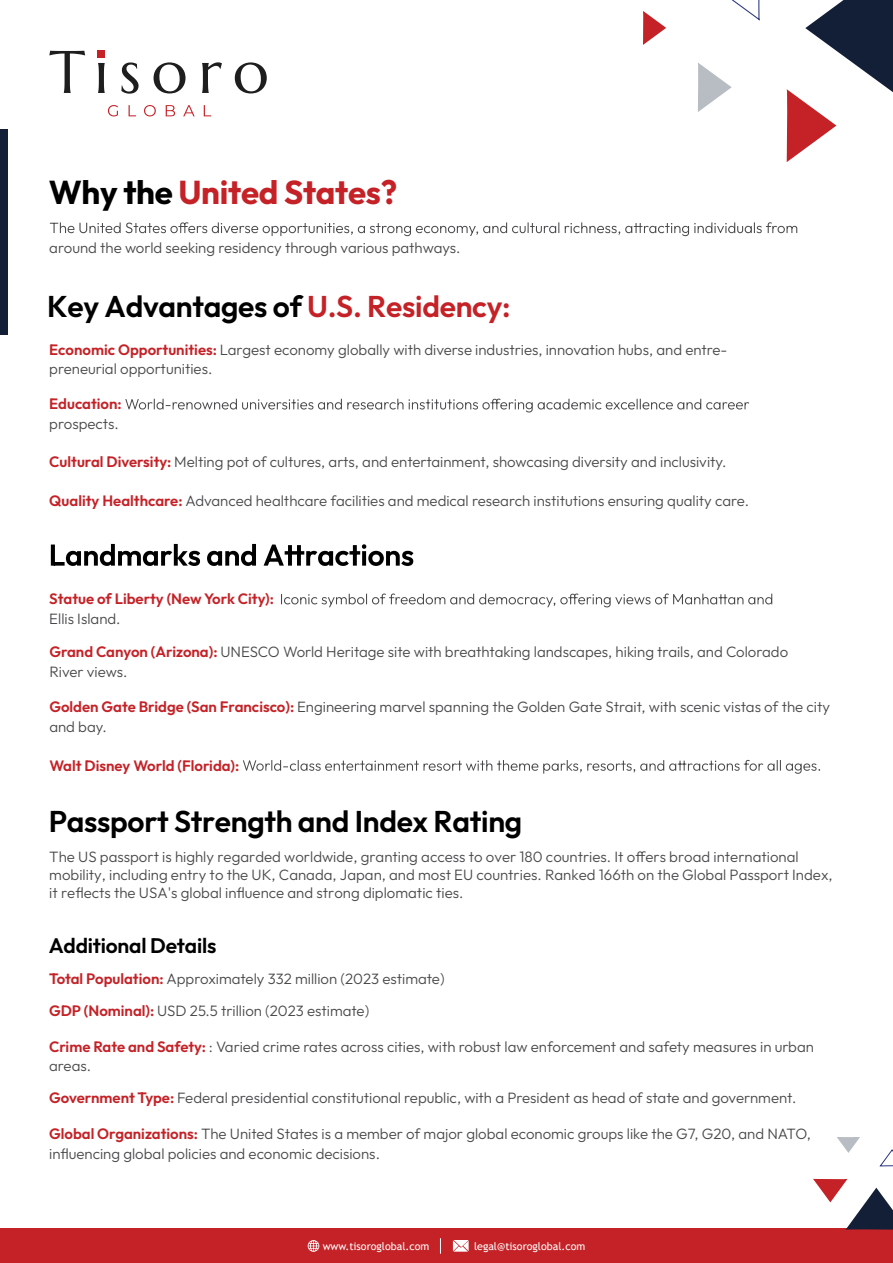
<style>
.page{position:relative;width:893px;height:1263px;background:#fff}
.page>*{position:absolute;margin:0;border:0;box-sizing:border-box;transform-origin:0 0}
.t1{font:700 33px "Outfit";letter-spacing:-.01em;color:#c42227}
.t2{font:600 30px "Outfit";letter-spacing:-.01em;color:#000}
.t3{font:600 21px "Outfit";letter-spacing:-.01em;color:#000}
.t4{font:300 15px/19.5px "Outfit";color:#49494b}
.t5{font:600 15px "Outfit";color:#c42227}
.t6{font:10.65px "Trebuchet MS";color:#fff}
.s1{color:#000}
.s2{color:#c42227}
.s3{font-weight:600;color:#c42227}
</style>
<div class="page">
<svg style="left:108px;top:105px;width:103px;height:11px"></svg>
<svg style="left:49px;top:51px;width:218px;height:43px"></svg>
<div style="left:98px;top:50px;width:7px;height:8px;background:#c52127"></div>
<div style="left:0;top:1229px;width:893px;height:34px;background:#c42227"></div>
<svg style="left:308px;top:1240px;width:11px;height:12px"></svg>
<svg style="left:453px;top:1240px;width:16px;height:12px"></svg>
<div style="left:0;top:129px;width:8px;height:205px;background:#131f37"></div>
<svg style="left:50px;top:222px;width:747px;height:14px"></svg>
<svg style="left:125px;top:399px;width:624px;height:13px"></svg>
<svg style="left:51px;top:544px;width:362px;height:22px"></svg>
<svg style="left:281px;top:593px;width:491px;height:14px"></svg>
<svg style="left:243px;top:760px;width:577px;height:14px"></svg>
<svg style="left:787px;top:0;width:106px;height:162px"></svg>
<svg style="left:698px;top:63px;width:34px;height:49px"></svg>
<svg style="left:731px;top:0;width:29px;height:21px"></svg>
<svg style="left:643px;top:11px;width:23px;height:34px"></svg>
<svg style="left:813px;top:1179px;width:80px;height:51px"></svg>
<svg style="left:837px;top:1137px;width:23px;height:16px"></svg>
<svg style="left:880px;top:1149px;width:13px;height:18px"></svg>
<h1 class="t1" style="left:49px;top:171px;width:350px"><span class="s1">Why the</span> United States?</h1>
<p class="t4" style="left:49px;top:238px;width:413px">around the world seeking residency through various pathways.</p>
<h2 class="t2" style="left:47px;top:287px;width:465px">Key Advantages of <span class="s2">U.S. Residency:</span></h2>
<p class="t4" style="left:49px;top:340px;width:680px"><span class="s3">Economic Opportunities:</span> Largest economy globally with diverse industries, innovation hubs, and entre&shy;preneurial opportunities.</p>
<p class="t5" style="left:49px;top:394px;width:74px">Education:</p>
<p class="t4" style="left:49px;top:414px;width:71px">prospects.</p>
<p class="t4" style="left:49px;top:452px;width:679px"><span class="s3">Cultural Diversity:</span> Melting pot of cultures, arts, and entertainment, showcasing diversity and inclusivity.</p>
<p class="t4" style="left:49px;top:492px;width:701px"><span class="s3">Quality Healthcare:</span> Advanced healthcare facilities and medical research institutions ensuring quality care.</p>
<p class="t5" style="left:49px;top:589px;width:226px">Statue of Liberty (New York City):</p>
<p class="t4" style="left:49px;top:609px;width:73px">Ellis Island.</p>
<p class="t4" style="left:49px;top:643px;width:740px"><span class="s3">Grand Canyon (Arizona):</span> UNESCO World Heritage site with breathtaking landscapes, hiking trails, and Colorado<br>River views.</p>
<p class="t4" style="left:49px;top:698px;width:782px"><span class="s3">Golden Gate Bridge (San Francisco):</span> Engineering marvel spanning the Golden Gate Strait, with scenic vistas of the city and bay.</p>
<p class="t5" style="left:49px;top:755px;width:192px">Walt Disney World (Florida):</p>
<h2 class="t2" style="left:49px;top:801px;width:475px">Passport Strength and Index Rating</h2>
<p class="t4" style="left:49px;top:848px;width:785px;line-height:18px">The US passport is highly regarded worldwide, granting access to over 180 countries. It offers broad international mobility, including entry to the UK, Canada, Japan, and most EU countries. Ranked 166th on the Global Passport Index, it reflects the USA's global influence and strong diplomatic ties.</p>
<h3 class="t3" style="left:49px;top:932px;width:169px">Additional Details</h3>
<p class="t4" style="left:49px;top:963px;width:397px;line-height:31.8px"><span class="s3">Total Population:</span> Approximately 332 million (2023 estimate)<br><span class="s3">GDP (Nominal):</span> USD 25.5 trillion (2023 estimate)</p>
<p class="t4" style="left:49px;top:1037px;width:766px"><span class="s3">Crime Rate and Safety:</span> : Varied crime rates across cities, with robust law enforcement and safety measures in urban areas.</p>
<p class="t4" style="left:49px;top:1088px;width:749px"><span class="s3">Government Type:</span> Federal presidential constitutional republic, with a President as head of state and government.</p>
<p class="t4" style="left:49px;top:1125px;width:763px"><span class="s3">Global Organizations:</span> The United States is a member of major global economic groups like the G7, G20, and NATO, influencing global policies and economic decisions.</p>
<p class="t6" style="left:323px;top:1239px;width:108px">www.tisoroglobal.com</p>
<p class="t6" style="left:474px;top:1239px;width:113px">legal@tisoroglobal.com</p>
</div>
